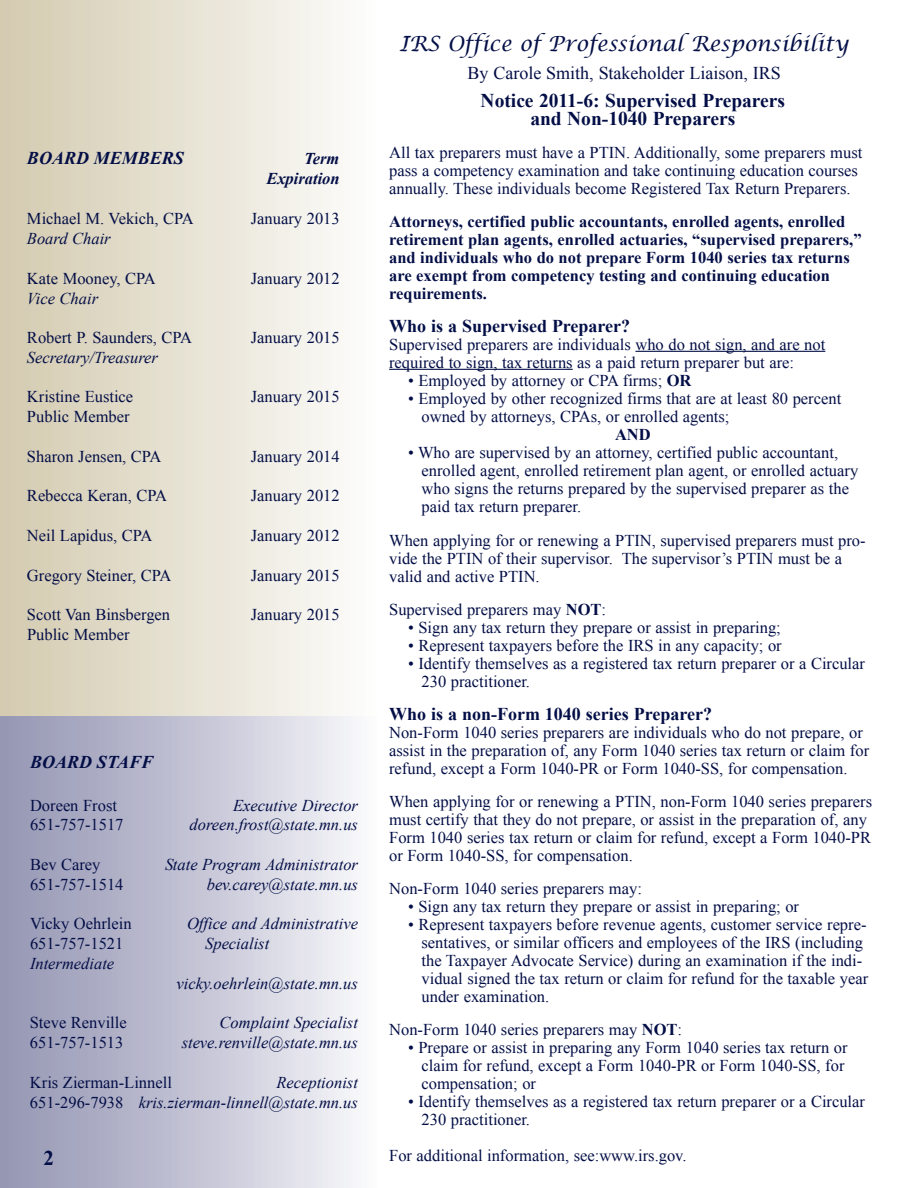
<style>
.page{position:relative;width:918px;height:1188px;background:#fff}
.page>*{position:absolute;margin:0;border:0;box-sizing:border-box;transform-origin:0 0}
.t1{font:italic 21px "Lucida Calligraphy";color:#030e46}
.t2{font:700 21px "Times New Roman";color:#030e46}
.t3{font:700 19.5px/18px "Times New Roman";color:#030e46;text-align:center}
.t4{font:700 18px "Times New Roman";color:#030e46}
.t5{font:18px "Times New Roman";color:#030e46}
.t6{font:italic 700 18px "Times New Roman";color:#030e46}
.t7{font:16.5px/18px "Times New Roman";color:#030e46}
.t8{font:italic 16.5px/19.8px "Times New Roman";color:#030e46;text-align:right}
.t9{font:700 16.5px/18px "Times New Roman";color:#030e46}
.t10{font:italic 700 16.5px/20.5px "Times New Roman";color:#030e46;text-align:right}
.s1{font-style:normal}
.s2{font-weight:700}
</style>
<div class="page">
<div style="left:0;top:0;width:377px;height:725px;background:linear-gradient(to right,#d3caaf,#fdfdfc)"></div>
<div style="left:0;top:717px;width:377px;height:471px;background:linear-gradient(to right,#9192b1,#f8f8fb)"></div>
<hr style="left:635px;top:351px;width:190px;height:1px;background:#030e46">
<hr style="left:389px;top:369px;width:184px;height:1px;background:#030e46">
<p class="t6" style="left:27px;top:148px;width:159px">BOARD MEMBERS</p>
<p class="t10" style="left:266px;top:148px;width:75px">TERM<br>EXPIRATION</p>
<p class="t7" style="left:27px;top:210px;width:168px">Michael M. Vekich, CPA</p>
<p class="t7" style="left:251px;top:210px;width:90px">january 2013</p>
<p class="t8" style="left:27px;top:229px;width:85px">Board Chair</p>
<p class="t7" style="left:27px;top:269px;width:130px">Kate Mooney, CPA</p>
<p class="t7" style="left:251px;top:269px;width:90px">january 2012</p>
<p class="t8" style="left:27px;top:288px;width:73px">Vice Chair</p>
<p class="t7" style="left:27px;top:329px;width:167px">Robert P. Saunders, CPA</p>
<p class="t7" style="left:251px;top:329px;width:90px">january 2015</p>
<p class="t8" style="left:27px;top:347px;width:133px">Secretary/Treasurer</p>
<p class="t7" style="left:27px;top:388px;width:108px">Kristine eustice</p>
<p class="t7" style="left:251px;top:388px;width:90px">january 2015</p>
<p class="t7" style="left:27px;top:408px;width:104px">Public Member</p>
<p class="t7" style="left:27px;top:447px;width:136px">Sharon jensen, CPA</p>
<p class="t7" style="left:251px;top:447px;width:90px">january 2014</p>
<p class="t7" style="left:27px;top:487px;width:141px">Rebecca Keran, CPA</p>
<p class="t7" style="left:251px;top:487px;width:90px">january 2012</p>
<p class="t7" style="left:27px;top:527px;width:127px">Neil Lapidus, CPA</p>
<p class="t7" style="left:251px;top:527px;width:90px">january 2012</p>
<p class="t7" style="left:27px;top:566px;width:146px">gregory Steiner, CPA</p>
<p class="t7" style="left:251px;top:566px;width:90px">january 2015</p>
<p class="t7" style="left:27px;top:606px;width:145px">Scott Van binsbergen</p>
<p class="t7" style="left:251px;top:606px;width:90px">january 2015</p>
<p class="t7" style="left:27px;top:626px;width:104px">Public Member</p>
<p class="t6" style="left:30px;top:752px;width:124px">BOARD STAFF</p>
<p class="t7" style="left:30px;top:796px;width:89px">Doreen frost</p>
<p class="t8" style="left:233px;top:795px;width:126px">Executive Director</p>
<p class="t7" style="left:30px;top:816px;width:95px">651-757-1517</p>
<p class="t8" style="left:190px;top:815px;width:170px">doreen.frost@state.mn.us</p>
<p class="t7" style="left:30px;top:855px;width:72px">bev Carey</p>
<p class="t8" style="left:165px;top:854px;width:194px">State Program Administrator</p>
<p class="t7" style="left:30px;top:875px;width:95px">651-757-1514</p>
<p class="t8" style="left:207px;top:874px;width:153px">bev.carey@state.mn.us</p>
<p class="t7" style="left:30px;top:915px;width:103px">Vicky Oehrlein</p>
<p class="t8" style="left:187px;top:914px;width:172px">Office and Administrative</p>
<p class="t7" style="left:30px;top:935px;width:95px">651-757-1521</p>
<p class="t8" style="left:205px;top:934px;width:66px">Specialist</p>
<p class="t8" style="left:30px;top:953px;width:86px">Intermediate</p>
<p class="t8" style="left:176px;top:973px;width:183px">vicky.oehrlein@state.mn.us</p>
<p class="t7" style="left:30px;top:1014px;width:98px">Steve Renville</p>
<p class="t8" style="left:220px;top:1013px;width:140px">Complaint Specialist</p>
<p class="t7" style="left:30px;top:1034px;width:95px">651-757-1513</p>
<p class="t8" style="left:182px;top:1033px;width:178px">steve.renville@state.mn.us</p>
<p class="t7" style="left:30px;top:1073px;width:143px">Kris Zierman-Linnell</p>
<p class="t8" style="left:30px;top:1072px;width:329px">Receptionist<br><span class="s1">651-296-7938</span> kris.zierman-linnell@state.mn.us</p>
<p class="t2" style="left:44px;top:1146px;width:12px">2</p>
<p class="t1" style="left:400px;top:29px;width:450px">IRS Office of Professional Responsibility</p>
<p class="t5" style="left:467px;top:63px;width:315px">by Carole Smith, Stakeholder Liaison, IRS</p>
<p class="t3" style="left:481px;top:91px;width:306px">Notice 2011-6: Supervised Preparers and Non-1040 Preparers</p>
<p class="t7" style="left:389px;top:143px;width:475px">All tax preparers must have a PTIN. Additionally, some preparers must pass a competency examination and take continuing education courses annually. These individuals become Registered Tax Return Preparers.</p>
<p class="t9" style="left:389px;top:212px;width:474px">Attorneys, certified public accountants, enrolled agents, enrolled retirement plan agents, enrolled actuaries, “supervised preparers,” and individuals who do not prepare Form 1040 series tax returns are exempt from competency testing and continuing education requirements.</p>
<p class="t4" style="left:389px;top:315px;width:243px">Who is a Supervised Preparer?</p>
<p class="t7" style="left:389px;top:335px;width:438px">Supervised preparers are individuals who do not sign, and are not required to sign, tax returns as a paid return preparer but are:</p>
<p class="t7" style="left:408px;top:371px;width:285px">• employed by attorney or CPA firms; <span class="s2">OR</span></p>
<p class="t7" style="left:422px;top:389px;width:421px;text-indent:-14px">• employed by other recognized firms that are at least 80 percent owned by attorneys, CPAs, or enrolled agents;</p>
<p class="t9" style="left:615px;top:425px;width:37px">AND</p>
<p class="t7" style="left:422px;top:443px;width:438px;text-indent:-14px">• Who are supervised by an attorney, certified public accountant, enrolled agent, enrolled retirement plan agent, or enrolled actuary who signs the returns prepared by the supervised preparer as the paid tax return preparer.</p>
<p class="t7" style="left:389px;top:531px;width:478px">When applying for or renewing a PTIN, supervised preparers must pro&shy;vide the PTIN of their supervisor. The supervisor’s PTIN must be a valid and active PTIN.</p>
<p class="t7" style="left:389px;top:600px;width:219px">Supervised preparers may <span class="s2">NOT</span>:</p>
<p class="t7" style="left:408px;top:618px;width:374px">• Sign any tax return they prepare or assist in preparing;</p>
<p class="t7" style="left:408px;top:636px;width:375px">• Represent taxpayers before the IRS in any capacity; or</p>
<p class="t7" style="left:422px;top:654px;width:445px;text-indent:-14px">• Identify themselves as a registered tax return preparer or a Circular<br>230 practitioner.</p>
<p class="t4" style="left:389px;top:704px;width:324px">Who is a non-Form 1040 series Preparer?</p>
<p class="t7" style="left:389px;top:723px;width:482px">Non-form 1040 series preparers are individuals who do not prepare, or assist in the preparation of, any form 1040 series tax return or claim for refund, except a form 1040-PR or form 1040-SS, for compensation.</p>
<p class="t7" style="left:389px;top:792px;width:484px">When applying for or renewing a PTIN, non-form 1040 series preparers must certify that they do not prepare, or assist in the preparation of, any form 1040 series tax return or claim for refund, except a form 1040-PR or form 1040-SS, for compensation.</p>
<p class="t7" style="left:389px;top:879px;width:254px">Non-form 1040 series preparers may:</p>
<p class="t7" style="left:408px;top:897px;width:393px">• Sign any tax return they prepare or assist in preparing; or</p>
<p class="t7" style="left:422px;top:915px;width:448px;text-indent:-14px">• Represent taxpayers before revenue agents, customer service repre&shy;sentatives, or similar officers and employees of the IRS (including the Taxpayer Advocate Service) during an examination if the indi&shy;vidual signed the tax return or claim for refund for the taxable year under examination.</p>
<p class="t7" style="left:389px;top:1020px;width:295px">Non-form 1040 series preparers may <span class="s2">NOT</span>:</p>
<p class="t7" style="left:422px;top:1038px;width:428px;text-indent:-14px">• Prepare or assist in preparing any form 1040 series tax return or claim for refund, except a form 1040-PR or form 1040-SS, for compensation; or</p>
<p class="t7" style="left:422px;top:1092px;width:445px;text-indent:-14px">• Identify themselves as a registered tax return preparer or a Circular<br>230 practitioner.</p>
<p class="t7" style="left:389px;top:1146px;width:299px">for additional information, see:www.irs.gov.</p>
</div>
